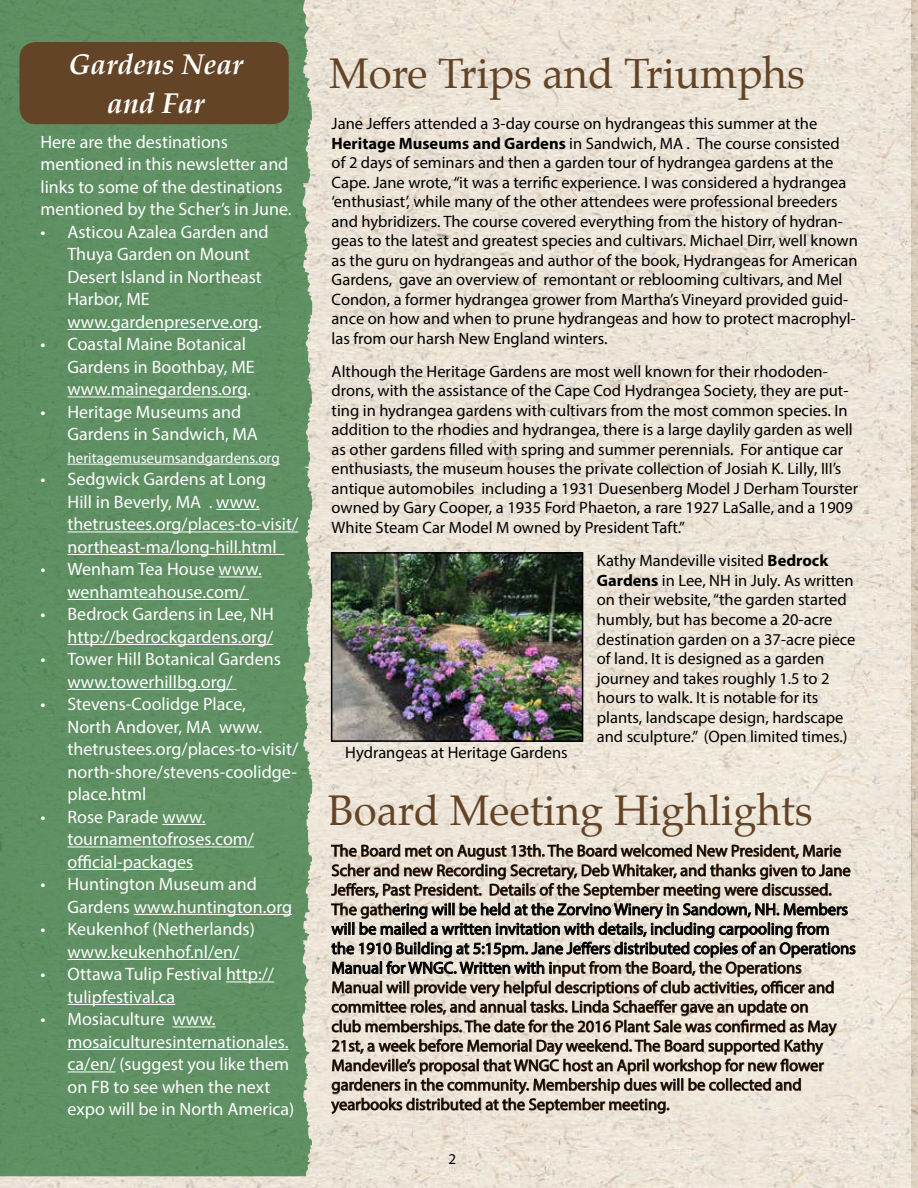
<style>
.page{position:relative;width:918px;height:1188px;background:#fff}
.page>*{position:absolute;margin:0;border:0;box-sizing:border-box;transform-origin:0 0}
.t1{font:42px "Palatino";color:#644426}
.t2{font:italic 700 28.5px/39px "Palatino";color:#fff;text-align:center}
.t3{font:18px/22.5px "Myriad Pro";color:#fff}
.t4{font:16.5px/19.5px "Myriad Pro";color:#000}
.t5{font:15px "Myriad Pro";color:#fff}
.t6{font:15px "Myriad Pro";color:#000}
.s1{font-weight:700}
</style>
<div class="page">
<img style="left:0;top:0;width:911px;height:1188px">
<div style="left:0;top:0;width:313px;height:1176px;background:#5f9163"></div>
<div style="left:19px;top:42px;width:270px;height:82px;background:#644426;border-radius:16px"></div>
<img style="left:911px;top:0;width:7px;height:1188px">
<hr style="left:68px;top:329px;width:190px;height:1px;background:#fff">
<hr style="left:68px;top:397px;width:179px;height:1px;background:#fff">
<hr style="left:68px;top:464px;width:212px;height:1px;background:#fff">
<hr style="left:216px;top:509px;width:44px;height:1px;background:#fff">
<hr style="left:68px;top:532px;width:230px;height:1px;background:#fff">
<hr style="left:68px;top:554px;width:216px;height:1px;background:#fff">
<hr style="left:219px;top:577px;width:43px;height:1px;background:#fff">
<hr style="left:68px;top:599px;width:181px;height:1px;background:#fff">
<hr style="left:68px;top:644px;width:205px;height:1px;background:#fff">
<hr style="left:68px;top:689px;width:168px;height:1px;background:#fff">
<hr style="left:162px;top:824px;width:44px;height:1px;background:#fff">
<hr style="left:68px;top:847px;width:186px;height:1px;background:#fff">
<hr style="left:68px;top:869px;width:125px;height:1px;background:#fff">
<hr style="left:134px;top:914px;width:158px;height:1px;background:#fff">
<hr style="left:68px;top:959px;width:171px;height:1px;background:#fff">
<hr style="left:226px;top:982px;width:48px;height:1px;background:#fff">
<hr style="left:68px;top:1004px;width:107px;height:1px;background:#fff">
<hr style="left:172px;top:1027px;width:44px;height:1px;background:#fff">
<hr style="left:68px;top:1049px;width:221px;height:1px;background:#fff">
<hr style="left:68px;top:1072px;width:48px;height:1px;background:#fff">
<svg style="left:331px;top:836px;width:525px;height:287px;background:#c7bbac"></svg>
<img style="left:334px;top:555px;width:246px;height:184px">
<div style="left:331px;top:552px;width:252px;height:190px;border:2px solid #000"></div>
<h2 class="t2" style="left:68px;top:45px;width:176px">Gardens Near and Far</h2>
<p class="t3" style="left:40px;top:130px;width:253px">Here are the destinations mentioned in this newsletter and links to some of the destinations mentioned by the Scher’s in June.</p>
<p class="t3" style="left:68px;top:220px;width:203px;text-indent:-27px">• Asticou Azalea Garden and<br>Thuya Garden on Mount<br>Desert Island in Northeast<br>Harbor, ME www.gardenpreserve.org.</p>
<p class="t3" style="left:68px;top:333px;width:189px;text-indent:-27px">• Coastal Maine Botanical<br>Gardens in Boothbay, ME www.mainegardens.org.</p>
<p class="t3" style="left:68px;top:400px;width:192px;text-indent:-27px">• Heritage Museums and<br>Gardens in Sandwich, MA</p>
<p class="t5" style="left:68px;top:448px;width:214px">heritagemuseumsandgardens.org</p>
<p class="t3" style="left:68px;top:468px;width:232px;text-indent:-27px">• Sedgwick Gardens at Long<br>Hill in Beverly, MA . www. thetrustees.org/places-to-visit/ northeast-ma/long-hill.html</p>
<p class="t3" style="left:40px;top:558px;width:223px;text-align:center">• Wenham Tea House www. wenhamteahouse.com/</p>
<p class="t3" style="left:40px;top:603px;width:235px;text-align:right">• Bedrock Gardens in Lee, NH http://bedrockgardens.org/</p>
<p class="t3" style="left:68px;top:648px;width:215px;text-indent:-27px">• Tower Hill Botanical Gardens www.towerhillbg.org/</p>
<p class="t3" style="left:68px;top:693px;width:232px;text-indent:-27px">• Stevens-Coolidge Place,<br>North Andover, MA www. thetrustees.org/places-to-visit/ north-shore/stevens-coolidge&shy;place.html</p>
<p class="t3" style="left:68px;top:805px;width:188px;text-indent:-27px">• Rose Parade www. tournamentofroses.com/ official-packages</p>
<p class="t3" style="left:68px;top:873px;width:226px;text-indent:-27px">• Huntington Museum and<br>Gardens www.huntington.org</p>
<p class="t3" style="left:68px;top:918px;width:189px;text-indent:-27px">• Keukenhof (Netherlands) www.keukenhof.nl/en/</p>
<p class="t3" style="left:68px;top:963px;width:208px;text-indent:-27px">• Ottawa Tulip Festival http:// tulipfestival.ca</p>
<p class="t3" style="left:68px;top:1008px;width:228px;text-indent:-27px">• Mosiaculture www. mosaiculturesinternationales. ca/en/ (suggest you like them on FB to see when the next expo will be in North America)</p>
<h1 class="t1" style="left:329px;top:38px;width:477px">More Trips and Triumphs</h1>
<p class="t4" style="left:332px;top:114px;width:528px">Jane Jeffers attended a 3-day course on hydrangeas this summer at the <span class="s1">Heritage Museums and Gardens</span> in Sandwich, MA . The course consisted<br>of 2 days of seminars and then a garden tour of hydrangea gardens at the Cape. Jane wrote, “it was a terrific experience. I was considered a hydrangea ‘enthusiast’, while many of the other attendees were professional breeders and hybridizers. The course covered everything from the history of hydran&shy;geas to the latest and greatest species and cultivars. Michael Dirr, well known as the guru on hydrangeas and author of the book, Hydrangeas for American Gardens, gave an overview of remontant or reblooming cultivars, and Mel Condon, a former hydrangea grower from Martha’s Vineyard provided guid&shy;ance on how and when to prune hydrangeas and how to protect macrophyl&shy;las from our harsh New England winters.</p>
<p class="t4" style="left:332px;top:361px;width:528px">Although the Heritage Gardens are most well known for their rhododen&shy;drons, with the assistance of the Cape Cod Hydrangea Society, they are put&shy;ting in hydrangea gardens with cultivars from the most common species. In addition to the rhodies and hydrangea, there is a large daylily garden as well as other gardens filled with spring and summer perennials. For antique car enthusiasts, the museum houses the private collection of Josiah K. Lilly, III’s antique automobiles including a 1931 Duesenberg Model J Derham Tourster owned by Gary Cooper, a 1935 Ford Phaeton, a rare 1927 LaSalle, and a 1909<br>White Steam Car Model M owned by President Taft.”</p>
<p class="t4" style="left:597px;top:550px;width:260px">Kathy Mandeville visited <span class="s1">Bedrock Gardens</span> in Lee, NH in July. As written on their website, “the garden started humbly, but has become a 20-acre destination garden on a 37-acre piece of land. It is designed as a garden journey and takes roughly 1.5 to 2 hours to walk. It is notable for its plants, landscape design, hardscape and sculpture.” (Open limited times.)</p>
<p class="t4" style="left:345px;top:742px;width:224px">Hydrangeas at Heritage Gardens</p>
<h1 class="t1" style="left:328px;top:776px;width:486px">Board Meeting Highlights</h1>
<p class="t4" style="left:332px;top:841px;width:526px">The Board met on August 13th. The Board welcomed New President, Marie Scher and new Recording Secretary, Deb Whitaker, and thanks given to Jane Jeffers, Past President. Details of the September meeting were discussed.<br>The gathering will be held at the Zorvino Winery in Sandown, NH. Members will be mailed a written invitation with details, including carpooling from the 1910 Building at 5:15pm. Jane Jeffers distributed copies of an Operations Manual for WNGC. Written with input from the Board, the Operations Manual will provide very helpful descriptions of club activities, officer and committee roles, and annual tasks. Linda Schaeffer gave an update on<br>club memberships. The date for the 2016 Plant Sale was confirmed as May 21st, a week before Memorial Day weekend. The Board supported Kathy Mandeville’s proposal that WNGC host an April workshop for new flower gardeners in the community. Membership dues will be collected and yearbooks distributed at the September meeting.</p>
<p class="t6" style="left:448px;top:1150px;width:9px">2</p>
</div>
